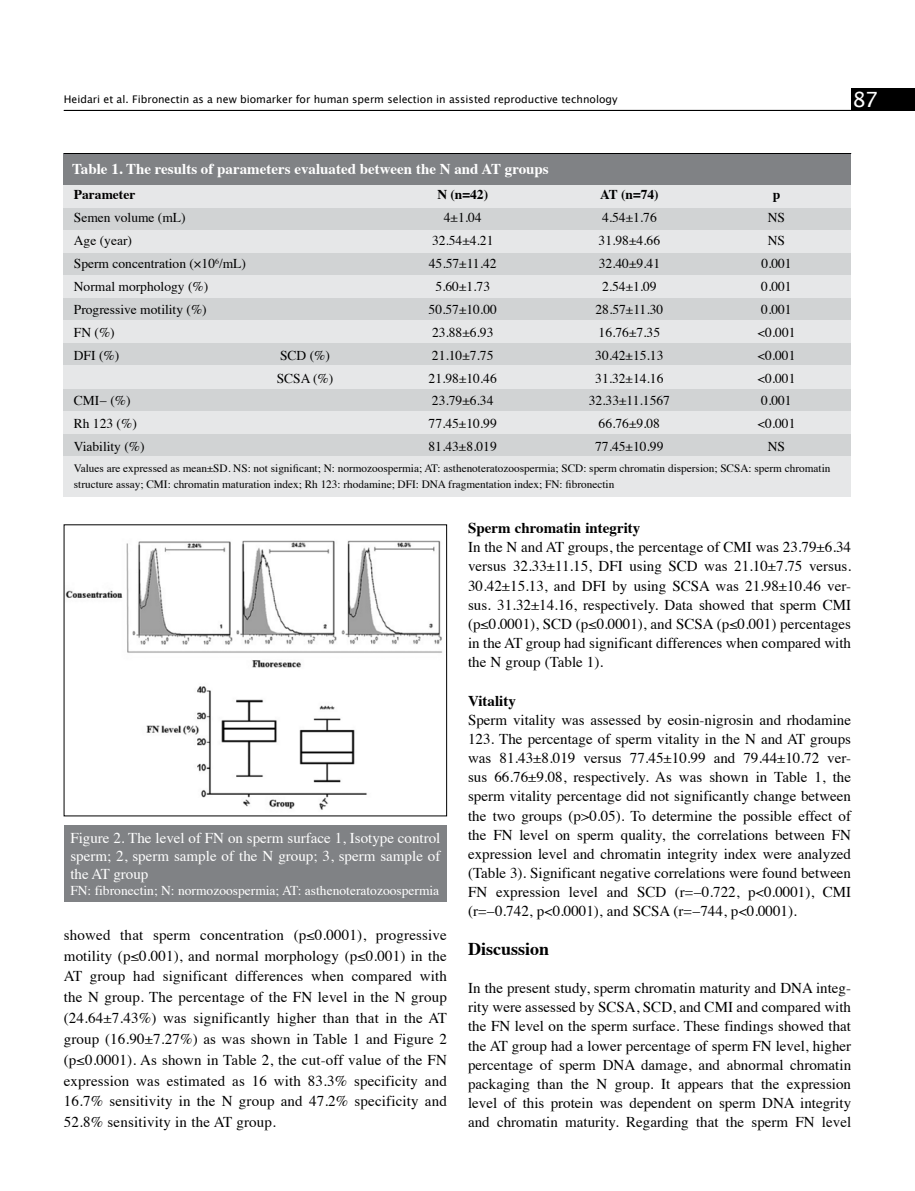
<style>
.page{position:relative;width:915px;height:1191px;background:#fff}
.page>*{position:absolute;margin:0;border:0;box-sizing:border-box;transform-origin:0 0}
.t1{font:21px "Lucida Grande";color:#fff}
.t2{font:700 18px "Times";color:#000}
.t3{font:15px/19.2px "Times";color:#000;text-align:justify}
.t4{font:15px/18px "Times";color:#fff;text-align:justify}
.t5{font:700 15px "Times";color:#fff}
.t6{font:700 15px "Times";color:#000}
.t7{font:13.5px "Times";color:#000}
.t8{font:13.5px "Times";color:#fff}
.t9{font:700 13.5px "Times";color:#000}
.t10{font:11.25px/16.5px "Times";color:#000}
.t11{font:10.5px "Lucida Grande";color:#000}
</style>
<div class="page">
<hr style="left:64px;top:110px;width:786px;height:1px;background:#000">
<div style="left:850px;top:88px;width:64px;height:23px;background:#000"></div>
<div style="left:64px;top:184px;width:786px;height:312px;background:#e6e7e8"></div>
<div style="left:64px;top:153px;width:786px;height:31px;background:#808285"></div>
<div style="left:64px;top:208px;width:786px;height:22px;background:#d1d3d4"></div>
<div style="left:64px;top:253px;width:786px;height:21px;background:#d1d3d4"></div>
<div style="left:64px;top:298px;width:786px;height:22px;background:#d1d3d4"></div>
<div style="left:64px;top:344px;width:786px;height:21px;background:#d1d3d4"></div>
<div style="left:64px;top:389px;width:786px;height:22px;background:#d1d3d4"></div>
<div style="left:64px;top:435px;width:786px;height:21px;background:#d1d3d4"></div>
<hr style="left:64px;top:153px;width:786px;height:1px;background:#000">
<img style="left:66px;top:540px;width:376px;height:270px">
<div style="left:64px;top:825px;width:382px;height:76px;background:#808285"></div>
<p class="t11" style="left:64px;top:94px;width:555px">Heidari et al. Fibronectin as a new biomarker for human sperm selection in assisted reproductive technology</p>
<h1 class="t1" style="left:852px;top:88px;width:27px">87</h1>
<p class="t5" style="left:72px;top:155px;width:478px">Table 1. The results of parameters evaluated between the N and AT groups</p>
<p class="t9" style="left:74px;top:182px;width:63px">Parameter</p>
<p class="t9" style="left:437px;top:182px;width:52px">N (n=42)</p>
<p class="t9" style="left:600px;top:182px;width:60px">AT (n=74)</p>
<p class="t9" style="left:772px;top:182px;width:9px">p</p>
<p class="t7" style="left:74px;top:205px;width:113px">Semen volume (mL)</p>
<p class="t7" style="left:443px;top:205px;width:39px">4±1.04</p>
<p class="t7" style="left:602px;top:205px;width:56px">4.54±1.76</p>
<p class="t7" style="left:767px;top:205px;width:19px">NS</p>
<p class="t7" style="left:74px;top:228px;width:60px">Age (year)</p>
<p class="t7" style="left:432px;top:228px;width:63px">32.54±4.21</p>
<p class="t7" style="left:598px;top:228px;width:63px">31.98±4.66</p>
<p class="t7" style="left:767px;top:228px;width:19px">NS</p>
<p class="t7" style="left:74px;top:251px;width:174px">Sperm concentration (×10<sup>6</sup>/mL)</p>
<p class="t7" style="left:429px;top:251px;width:69px">45.57±11.42</p>
<p class="t7" style="left:598px;top:251px;width:63px">32.40±9.41</p>
<p class="t7" style="left:761px;top:251px;width:32px">0.001</p>
<p class="t7" style="left:74px;top:274px;width:136px">Normal morphology (%)</p>
<p class="t7" style="left:435px;top:274px;width:56px">5.60±1.73</p>
<p class="t7" style="left:601px;top:274px;width:56px">2.54±1.09</p>
<p class="t7" style="left:761px;top:274px;width:32px">0.001</p>
<p class="t7" style="left:74px;top:297px;width:134px">Progressive motility (%)</p>
<p class="t7" style="left:428px;top:297px;width:70px">50.57±10.00</p>
<p class="t7" style="left:595px;top:297px;width:69px">28.57±11.30</p>
<p class="t7" style="left:761px;top:297px;width:32px">0.001</p>
<p class="t7" style="left:74px;top:319px;width:42px">FN (%)</p>
<p class="t7" style="left:432px;top:319px;width:63px">23.88±6.93</p>
<p class="t7" style="left:598px;top:319px;width:63px">16.76±7.35</p>
<p class="t7" style="left:757px;top:319px;width:39px">&lt;0.001</p>
<p class="t7" style="left:74px;top:342px;width:47px">DFI (%)</p>
<p class="t7" style="left:280px;top:342px;width:51px">SCD (%)</p>
<p class="t7" style="left:432px;top:342px;width:63px">21.10±7.75</p>
<p class="t7" style="left:595px;top:342px;width:70px">30.42±15.13</p>
<p class="t7" style="left:757px;top:342px;width:39px">&lt;0.001</p>
<p class="t7" style="left:276px;top:365px;width:58px">SCSA (%)</p>
<p class="t7" style="left:428px;top:365px;width:70px">21.98±10.46</p>
<p class="t7" style="left:595px;top:365px;width:70px">31.32±14.16</p>
<p class="t7" style="left:757px;top:365px;width:39px">&lt;0.001</p>
<p class="t7" style="left:74px;top:388px;width:58px">CMI− (%)</p>
<p class="t7" style="left:432px;top:388px;width:63px">23.79±6.34</p>
<p class="t7" style="left:588px;top:388px;width:83px">32.33±11.1567</p>
<p class="t7" style="left:761px;top:388px;width:32px">0.001</p>
<p class="t7" style="left:74px;top:411px;width:64px">Rh 123 (%)</p>
<p class="t7" style="left:428px;top:411px;width:70px">77.45±10.99</p>
<p class="t7" style="left:598px;top:411px;width:63px">66.76±9.08</p>
<p class="t7" style="left:757px;top:411px;width:39px">&lt;0.001</p>
<p class="t7" style="left:74px;top:434px;width:72px">Viability (%)</p>
<p class="t7" style="left:428px;top:434px;width:70px">81.43±8.019</p>
<p class="t7" style="left:595px;top:434px;width:70px">77.45±10.99</p>
<p class="t7" style="left:767px;top:434px;width:19px">NS</p>
<p class="t10" style="left:74px;top:459px;width:757px">Values are expressed as mean±SD. NS: not significant; N: normozoospermia; AT: asthenoteratozoospermia; SCD: sperm chromatin dispersion; SCSA: sperm chromatin structure assay; CMI: chromatin maturation index; Rh 123: rhodamine; DFI: DNA fragmentation index; FN: fibronectin</p>
<p class="t4" style="left:70px;top:828px;width:371px">Figure 2. The level of FN on sperm surface 1, Isotype control sperm; 2, sperm sample of the N group; 3, sperm sample of the AT group</p>
<p class="t8" style="left:70px;top:878px;width:370px">FN: fibronectin; N: normozoospermia; AT: asthenoteratozoospermia</p>
<p class="t3" style="left:64px;top:923px;width:384px;line-height:20.9px">showed that sperm concentration (p≤0.0001), progressive motility (p≤0.001), and normal morphology (p≤0.001) in the AT group had significant differences when compared with the N group. The percentage of the FN level in the N group (24.64±7.43%) was significantly higher than that in the AT group (16.90±7.27%) as was shown in Table 1 and Figure 2 (p≤0.0001). As shown in Table 2, the cut-off value of the FN expression was estimated as 16 with 83.3% specificity and 16.7% sensitivity in the N group and 47.2% specificity and 52.8% sensitivity in the AT group.</p>
<p class="t6" style="left:468px;top:513px;width:174px">Sperm chromatin integrity</p>
<p class="t3" style="left:468px;top:536px;width:384px">In the N and AT groups, the percentage of CMI was 23.79±6.34 versus 32.33±11.15, DFI using SCD was 21.10±7.75 versus.<br>30.42±15.13, and DFI by using SCSA was 21.98±10.46 ver&shy;sus. 31.32±14.16, respectively. Data showed that sperm CMI (p≤0.0001), SCD (p≤0.0001), and SCSA (p≤0.001) percentages in the AT group had significant differences when compared with the N group (Table 1).</p>
<p class="t6" style="left:468px;top:686px;width:49px">Vitality</p>
<p class="t3" style="left:468px;top:709px;width:384px">Sperm vitality was assessed by eosin-nigrosin and rhodamine 123. The percentage of sperm vitality in the N and AT groups was 81.43±8.019 versus 77.45±10.99 and 79.44±10.72 ver&shy;sus 66.76±9.08, respectively. As was shown in Table 1, the sperm vitality percentage did not significantly change between the two groups (p&gt;0.05). To determine the possible effect of the FN level on sperm quality, the correlations between FN expression level and chromatin integrity index were analyzed (Table 3). Significant negative correlations were found between FN expression level and SCD (r=−0.722, p&lt;0.0001), CMI (r=−0.742, p&lt;0.0001), and SCSA (r=−744, p&lt;0.0001).</p>
<p class="t2" style="left:468px;top:931px;width:83px">Discussion</p>
<p class="t3" style="left:468px;top:977px;width:384px">In the present study, sperm chromatin maturity and DNA integ&shy;rity were assessed by SCSA, SCD, and CMI and compared with the FN level on the sperm surface. These findings showed that the AT group had a lower percentage of sperm FN level, higher percentage of sperm DNA damage, and abnormal chromatin packaging than the N group. It appears that the expression level of this protein was dependent on sperm DNA integrity and chromatin maturity. Regarding that the sperm FN level</p>
</div>
